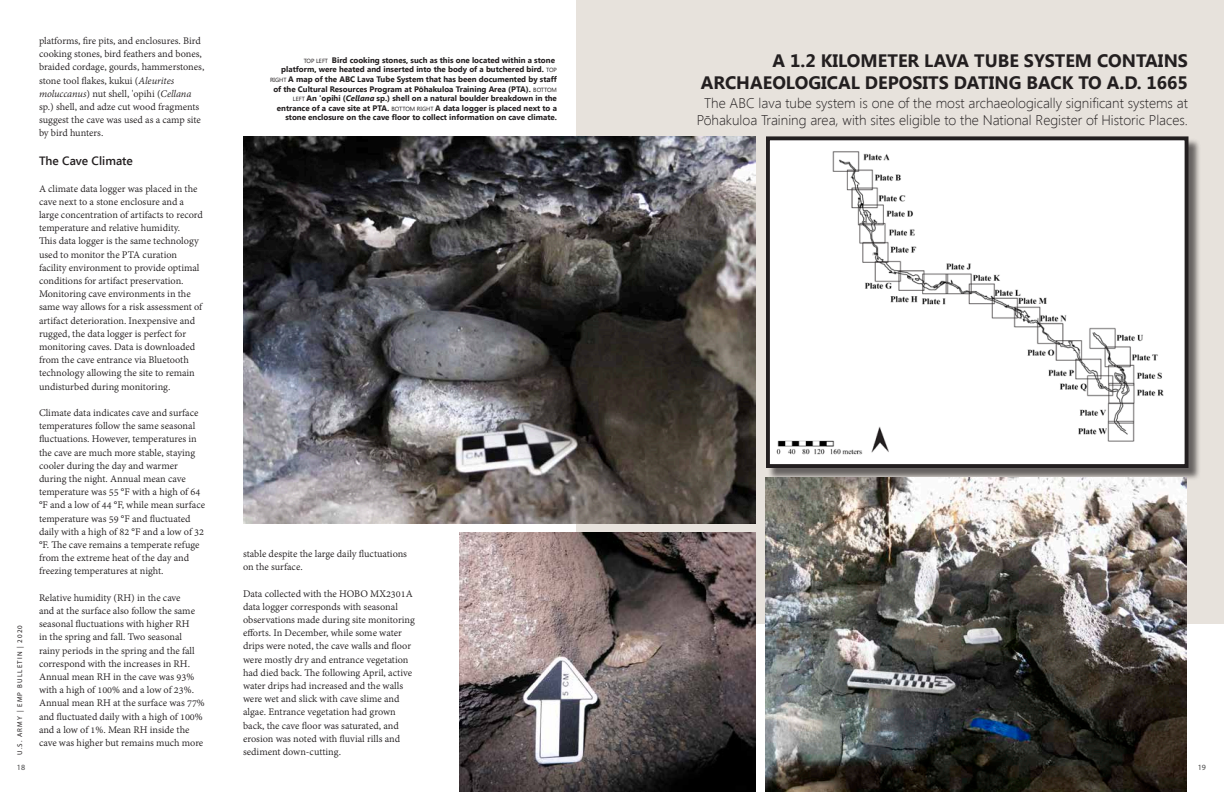
<style>
.page{position:relative;width:1224px;height:792px;background:#fff}
.page>*{position:absolute;margin:0;border:0;box-sizing:border-box;transform-origin:0 0}
.t1{font:700 18px/21.6px "Segoe UI";color:#231f20;text-align:right}
.t2{font:300 14px/16.8px "Segoe UI";color:#231f20;text-align:center}
.t3{font:600 12px "Segoe UI";color:#231f20}
.t4{font:11px/13.2px "Adobe Devanagari";color:#231f20}
.t5{font:700 8px/9.6px "Segoe UI";color:#231f20;text-align:right}
.t6{font:8px "Myriad Pro";color:#464647}
.t7{font:7px "Myriad Pro";letter-spacing:.17em;color:#231f20}
.s1{font-style:italic}
.s2{font-weight:400;font-size:6px}
</style>
<div class="page">
<div style="left:576px;top:1px;width:648px;height:623px;background:#e7e2dc"></div>
<div style="left:768px;top:138px;width:433px;height:342px;background:#231f20;opacity:.65"></div>
<img style="left:771px;top:141px;width:412px;height:322px">
<div style="left:766px;top:136px;width:422px;height:332px;border:4px solid #231f20"></div>
<div style="left:1026px;top:157px;width:154px;height:47px;background:#fff"></div>
<img style="left:459px;top:532px;width:296px;height:260px">
<img style="left:243px;top:136px;width:513px;height:387px">
<img style="left:766px;top:477px;width:421px;height:315px">
<p class="t7" style="left:15px;top:755px;width:131px;rotate:-90deg">U.S. ARMY | EMP BULLETIN | 2020</p>
<p class="t4" style="left:39px;top:35px;width:167px">platforms, fire pits, and enclosures. Bird cooking stones, bird feathers and bones, braided cordage, gourds, hammerstones, stone tool flakes, kukui (<span class="s1">Aleurites moluccanus</span>) nut shell, 'opihi (<span class="s1">Cellana </span>sp.) shell, and adze cut wood fragments suggest the cave was used as a camp site by bird hunters.</p>
<p class="t3" style="left:39px;top:152px;width:95px">The Cave Climate</p>
<p class="t4" style="left:39px;top:183px;width:165px">A climate data logger was placed in the cave next to a stone enclosure and a large concentration of artifacts to record temperature and relative humidity.<br>This data logger is the same technology used to monitor the PTA curation facility environment to provide optimal conditions for artifact preservation.<br>Monitoring cave environments in the same way allows for a risk assessment of artifact deterioration. Inexpensive and rugged, the data logger is perfect for monitoring caves. Data is downloaded from the cave entrance via Bluetooth technology allowing the site to remain undisturbed during monitoring.</p>
<p class="t4" style="left:39px;top:407px;width:168px">Climate data indicates cave and surface temperatures follow the same seasonal fluctuations. However, temperatures in the cave are much more stable, staying cooler during the day and warmer during the night. Annual mean cave temperature was 55 °F with a high of 64 °F and a low of 44 °F, while mean surface temperature was 59 °F and fluctuated daily with a high of 82 °F and a low of 32 °F. The cave remains a temperate refuge from the extreme heat of the day and freezing temperatures at night.</p>
<p class="t4" style="left:39px;top:592px;width:167px">Relative humidity (RH) in the cave<br>and at the surface also follow the same seasonal fluctuations with higher RH<br>in the spring and fall. Two seasonal rainy periods in the spring and the fall correspond with the increases in RH.<br>Annual mean RH in the cave was 93% with a high of 100% and a low of 23%.<br>Annual mean RH at the surface was 77% and fluctuated daily with a high of 100% and a low of 1%. Mean RH inside the cave was higher but remains much more</p>
<p class="t5" style="left:270px;top:55px;width:288px"><span class="s2">TOP LEFT</span> Bird cooking stones, such as this one located within a stone platform, were heated and inserted into the body of a butchered bird. <span class="s2">TOP RIGHT</span> A map of the ABC Lava Tube System that has been documented by staff of the Cultural Resources Program at Pōhakuloa Training Area (PTA). <span class="s2">BOTTOM LEFT</span> An 'opihi (<span class="s1">Cellana</span> sp.) shell on a natural boulder breakdown in the entrance of a cave site at PTA. <span class="s2">BOTTOM RIGHT</span> A data logger is placed next to a stone enclosure on the cave floor to collect information on cave climate.</p>
<p class="t4" style="left:243px;top:548px;width:166px">stable despite the large daily fluctuations on the surface.</p>
<p class="t4" style="left:243px;top:588px;width:173px">Data collected with the HOBO MX2301A data logger corresponds with seasonal observations made during site monitoring efforts. In December, while some water drips were noted, the cave walls and floor were mostly dry and entrance vegetation had died back. The following April, active water drips had increased and the walls were wet and slick with cave slime and algae. Entrance vegetation had grown back, the cave floor was saturated, and erosion was noted with fluvial rills and sediment down-cutting.</p>
<h1 class="t1" style="left:701px;top:49px;width:489px">A 1.2 KILOMETER LAVA TUBE SYSTEM CONTAINS<br>ARCHAEOLOGICAL DEPOSITS DATING BACK TO A.D. 1665</h1>
<p class="t2" style="left:697px;top:94px;width:493px">The ABC lava tube system is one of the most archaeologically significant systems at<br>Pōhakuloa Training area, with sites eligible to the National Register of Historic Places.</p>
<p class="t6" style="left:17px;top:762px;width:10px">18</p>
<p class="t6" style="left:1198px;top:762px;width:10px">19</p>
</div>
